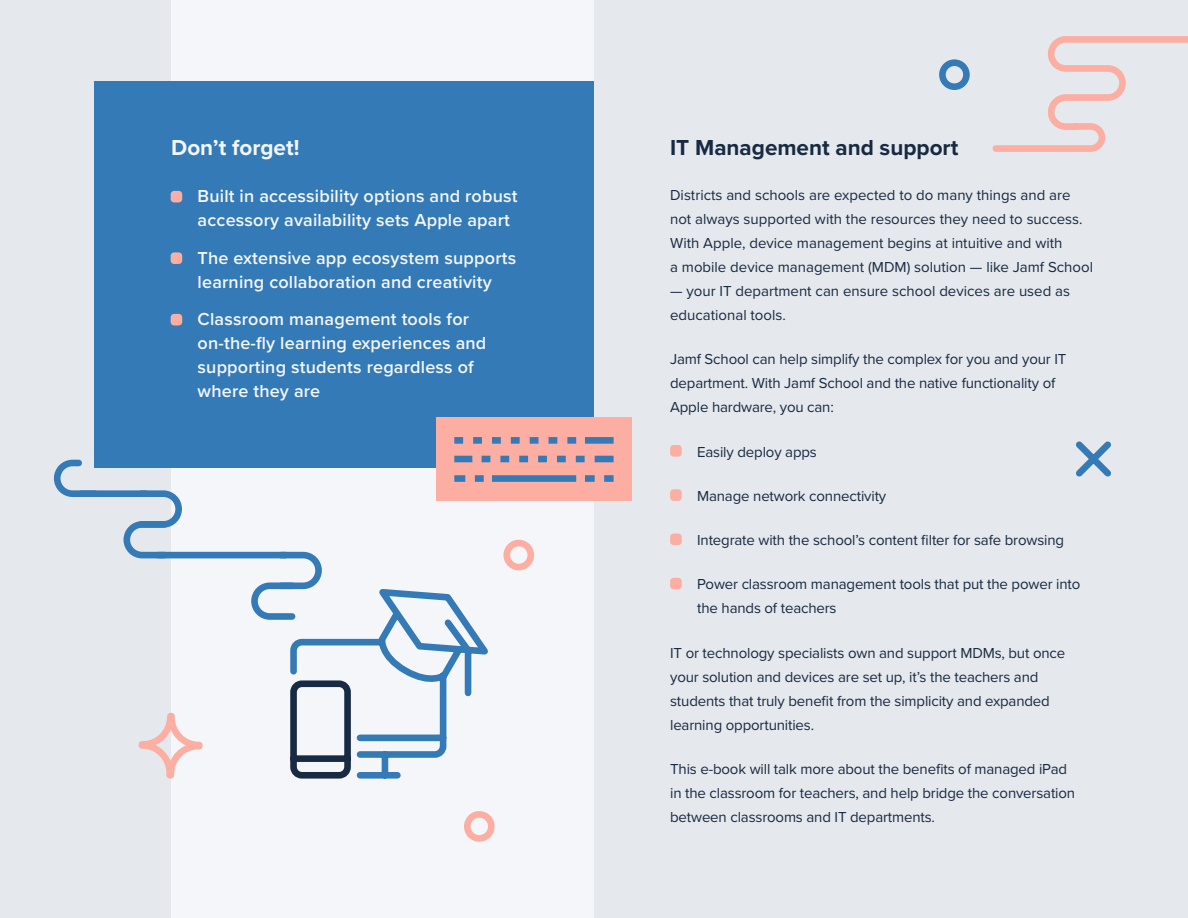
<style>
.page{position:relative;width:1188px;height:918px;background:#f4f6f9}
.page>*{position:absolute;margin:0;border:0;box-sizing:border-box;transform-origin:0 0}
.t1{font:700 22.5px "Proxima Nova";color:#172a42}
.t2{font:700 22.5px "Proxima Nova";color:#f4f6f9}
.t3{font:600 18px/24px "Proxima Nova";letter-spacing:.01em;color:#f4f6f9}
.t4{font:15px/24px "Proxima Nova";letter-spacing:-.01em;color:#172a42}
</style>
<div class="page">
<div style="left:594px;top:0;width:594px;height:918px;background:#e5e8ec"></div>
<div style="left:0;top:0;width:171px;height:918px;background:#e5e8ec"></div>
<div style="left:94px;top:82px;width:500px;height:386px;background:#337ab7"></div>
<div style="left:670px;top:445px;width:12px;height:12px;background:#fbaea1;border-radius:4px"></div>
<div style="left:670px;top:489px;width:12px;height:12px;background:#fbaea1;border-radius:4px"></div>
<div style="left:670px;top:534px;width:12px;height:11px;background:#fbaea1;border-radius:4px"></div>
<div style="left:670px;top:578px;width:12px;height:11px;background:#fbaea1;border-radius:4px"></div>
<svg style="left:53px;top:459px;width:29px;height:38px"></svg>
<svg style="left:123px;top:522px;width:12px;height:35px"></svg>
<div style="left:158px;top:552px;width:128px;height:6px;background:#337ab7"></div>
<div style="left:81px;top:490px;width:65px;height:7px;background:#337ab7"></div>
<svg style="left:135px;top:81px;width:71px;height:698px"></svg>
<div style="left:464px;top:811px;width:31px;height:31px;border:7px solid #fbaea1;border-radius:50%"></div>
<div style="left:503px;top:540px;width:31px;height:30px;border:7px solid #fbaea1;border-radius:50%"></div>
<div style="left:939px;top:59px;width:31px;height:31px;border:7px solid #337ab7;border-radius:50%"></div>
<svg style="left:992px;top:36px;width:196px;height:116px"></svg>
<svg style="left:1076px;top:441px;width:35px;height:36px"></svg>
<div style="left:437px;top:417px;width:195px;height:84px;background:#fbaea1"></div>
<div style="left:454px;top:437px;width:9px;height:7px;background:#337ab7"></div>
<div style="left:473px;top:437px;width:9px;height:7px;background:#337ab7"></div>
<div style="left:492px;top:437px;width:9px;height:7px;background:#337ab7"></div>
<div style="left:511px;top:437px;width:9px;height:7px;background:#337ab7"></div>
<div style="left:530px;top:437px;width:9px;height:7px;background:#337ab7"></div>
<div style="left:549px;top:437px;width:8px;height:7px;background:#337ab7"></div>
<div style="left:567px;top:437px;width:9px;height:7px;background:#337ab7"></div>
<div style="left:482px;top:456px;width:8px;height:6px;background:#337ab7"></div>
<div style="left:500px;top:456px;width:9px;height:6px;background:#337ab7"></div>
<div style="left:519px;top:456px;width:9px;height:6px;background:#337ab7"></div>
<div style="left:538px;top:456px;width:9px;height:6px;background:#337ab7"></div>
<div style="left:557px;top:456px;width:9px;height:6px;background:#337ab7"></div>
<div style="left:576px;top:456px;width:9px;height:6px;background:#337ab7"></div>
<div style="left:595px;top:456px;width:19px;height:6px;background:#337ab7"></div>
<div style="left:475px;top:475px;width:9px;height:7px;background:#337ab7"></div>
<div style="left:604px;top:475px;width:10px;height:7px;background:#337ab7"></div>
<div style="left:585px;top:437px;width:29px;height:7px;background:#337ab7"></div>
<div style="left:454px;top:456px;width:18px;height:6px;background:#337ab7"></div>
<div style="left:454px;top:475px;width:11px;height:7px;background:#337ab7"></div>
<div style="left:492px;top:475px;width:84px;height:7px;background:#337ab7"></div>
<div style="left:585px;top:475px;width:10px;height:7px;background:#337ab7"></div>
<svg style="left:248px;top:551px;width:240px;height:228px"></svg>
<p class="t2" style="left:171px;top:131px;width:130px">Don’t forget!</p>
<p class="t1" style="left:670px;top:131px;width:290px">IT Management and support</p>
<p class="t3" style="left:198px;top:184px;width:321px">Built in accessibility options and robust accessory availability sets Apple apart</p>
<p class="t3" style="left:198px;top:245px;width:320px">The extensive app ecosystem supports learning collaboration and creativity</p>
<p class="t3" style="left:198px;top:307px;width:290px">Classroom management tools for on-the-fly learning experiences and supporting students regardless of where they are</p>
<p class="t4" style="left:670px;top:182px;width:424px">Districts and schools are expected to do many things and are not always supported with the resources they need to success.<br>With Apple, device management begins at intuitive and with<br>a mobile device management (MDM) solution — like Jamf School</p>
<p class="t4" style="left:670px;top:278px;width:401px">— your IT department can ensure school devices are used as educational tools.</p>
<p class="t4" style="left:670px;top:347px;width:398px">Jamf School can help simplify the complex for you and your IT department. With Jamf School and the native functionality of<br>Apple hardware, you can:</p>
<p class="t4" style="left:697px;top:439px;width:121px">Easily deploy apps</p>
<p class="t4" style="left:697px;top:483px;width:191px">Manage network connectivity</p>
<p class="t4" style="left:697px;top:527px;width:369px">Integrate with the school’s content filter for safe browsing</p>
<p class="t4" style="left:697px;top:572px;width:385px">Power classroom management tools that put the power into the hands of teachers</p>
<p class="t4" style="left:670px;top:640px;width:397px">IT or technology specialists own and support MDMs, but once your solution and devices are set up, it’s the teachers and students that truly benefit from the simplicity and expanded learning opportunities.</p>
<p class="t4" style="left:670px;top:756px;width:407px">This e-book will talk more about the benefits of managed iPad in the classroom for teachers, and help bridge the conversation between classrooms and IT departments.</p>
</div>
